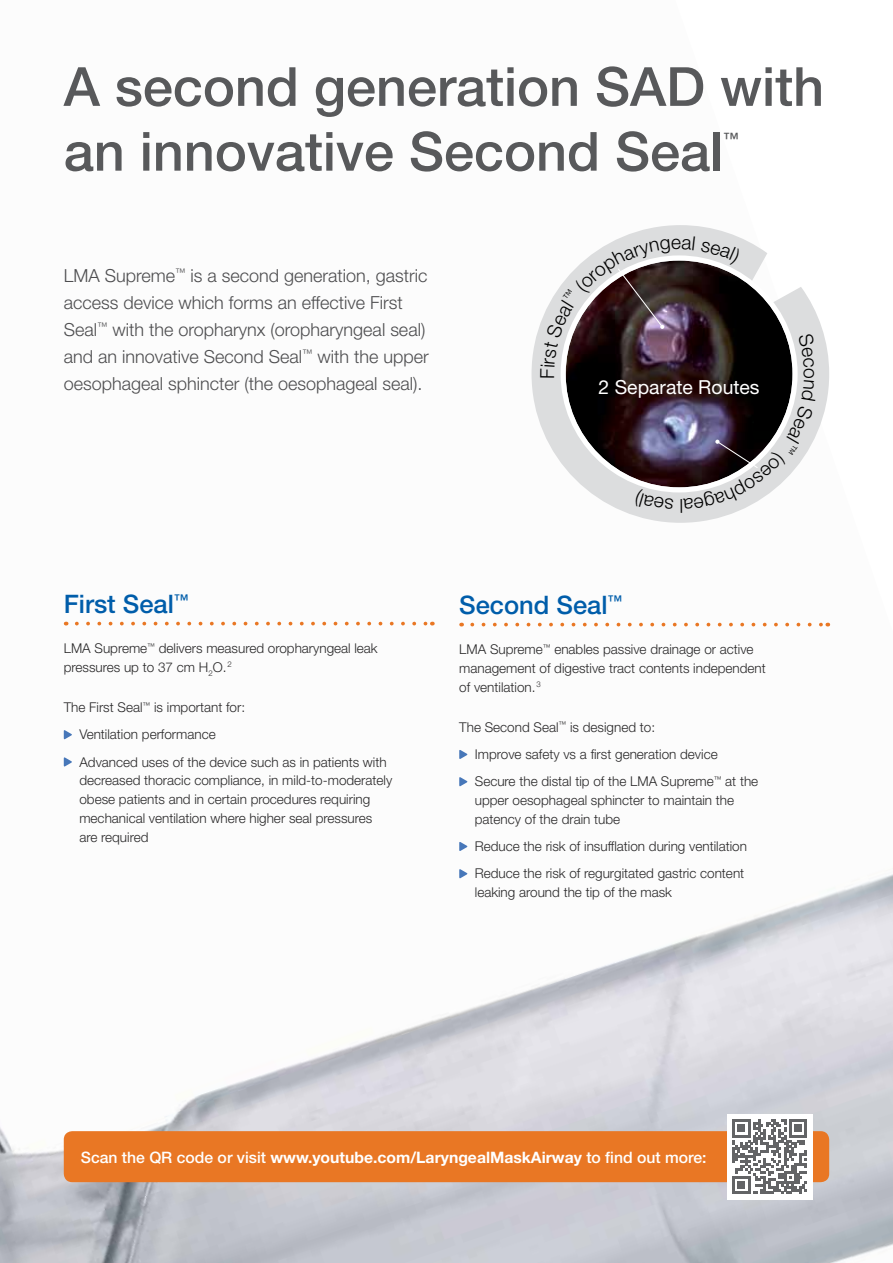
<style>
.page{position:relative;width:893px;height:1263px;background:#fff}
.page>*{position:absolute;margin:0;border:0;box-sizing:border-box;transform-origin:0 0}
.t1{font:500 54px/64.8px "Helvetica Neue";color:#58595b}
.t2{font:500 25.5px "Helvetica Neue";color:#005daa}
.t3{font:19.35px "Helvetica Neue";color:#fff}
.t4{font:300 18px/27px "Helvetica Neue";color:#4d4d4f}
.t5{font:700 15.75px "Helvetica Neue";color:#fff}
.t6{font:500 15.75px "Helvetica Neue";color:#58595b}
.t7{font:300 13.5px/18.8px "Helvetica Neue";color:#292829}
.s1{font-weight:500}
</style>
<div class="page">
<img style="left:0;top:621px;width:893px;height:642px">
<div style="left:64px;top:1131px;width:765px;height:51px;background:#e97724;border-radius:9px"></div>
<svg style="left:77px;top:622px;width:349px;height:3px"></svg>
<svg style="left:64px;top:729px;width:9px;height:11px"></svg>
<svg style="left:64px;top:757px;width:9px;height:10px"></svg>
<svg style="left:472px;top:623px;width:356px;height:3px"></svg>
<svg style="left:459px;top:749px;width:9px;height:10px"></svg>
<svg style="left:459px;top:777px;width:9px;height:10px"></svg>
<svg style="left:459px;top:841px;width:9px;height:10px"></svg>
<svg style="left:459px;top:869px;width:9px;height:10px"></svg>
<svg style="left:531px;top:225px;width:298px;height:298px"></svg>
<div style="left:727px;top:1114px;width:85px;height:85px;background:#fff"></div>
<svg style="left:732px;top:1119px;width:75px;height:75px"></svg>
<svg style="left:540px;top:236px;width:277px;height:277px"></svg>
<h1 class="t1" style="left:64px;top:54px;width:762px">A second generation SAD with an innovative Second Seal</h1>
<p class="t6" style="left:723px;top:129px;width:17px">™</p>
<h3 class="t4" style="left:64px;top:262px;width:367px">LMA Supreme<sup>™</sup> is a second generation, gastric access device which forms an effective First Seal<sup>™</sup> with the oropharynx (oropharyngeal seal) and an innovative Second Seal<sup>™</sup> with the upper oesophageal sphincter (the oesophageal seal).</h3>
<h3 class="t3" style="left:599px;top:376px;width:162px">2 Separate Routes</h3>
<h2 class="t2" style="left:64px;top:589px;width:126px">First Seal<sup>™</sup></h2>
<p class="t7" style="left:64px;top:639px;width:315px">LMA Supreme<sup>™</sup> delivers measured oropharyngeal leak pressures up to 37 cm H<sub>2</sub>O.<sup>2</sup></p>
<p class="t7" style="left:79px;top:693px;width:309px;line-height:27.3px;text-indent:-16px">The First Seal<sup>™</sup> is important for:<br>Ventilation performance<br>Advanced uses of the device such as in patients with</p>
<p class="t7" style="left:79px;top:771px;width:314px">decreased thoracic compliance, in mild-to-moderately obese patients and in certain procedures requiring mechanical ventilation where higher seal pressures are required</p>
<h2 class="t2" style="left:459px;top:590px;width:165px">Second Seal<sup>™</sup></h2>
<p class="t7" style="left:459px;top:640px;width:308px">LMA Supreme<sup>™</sup> enables passive drainage or active management of digestive tract contents independent of ventilation.<sup>3</sup></p>
<p class="t7" style="left:475px;top:713px;width:285px;line-height:27.3px;text-indent:-16px">The Second Seal<sup>™</sup> is designed to:<br>Improve safety vs a first generation device<br>Secure the distal tip of the LMA Supreme<sup>™</sup> at the</p>
<p class="t7" style="left:475px;top:790px;width:261px">upper oesophageal sphincter to maintain the patency of the drain tube</p>
<p class="t7" style="left:475px;top:832px;width:274px;line-height:27.3px">Reduce the risk of insufflation during ventilation<br>Reduce the risk of regurgitated gastric content</p>
<p class="t7" style="left:475px;top:882px;width:199px">leaking around the tip of the mask</p>
<p class="t5" style="left:81px;top:1147px;width:627px"><span class="s1">Scan the QR code or visit</span> www.youtube.com/LaryngealMaskAirway <span class="s1">to find out more:</span></p>
</div>
